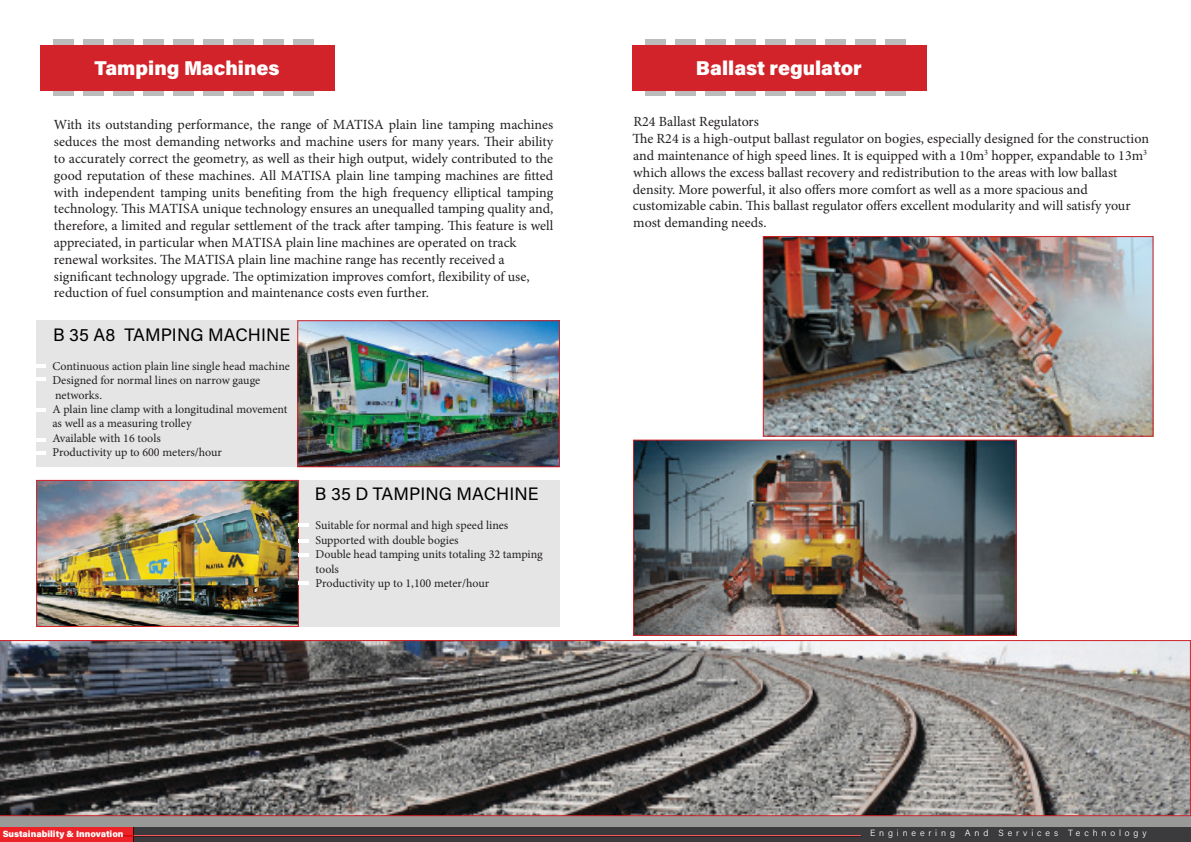
<style>
.page{position:relative;width:1191px;height:842px;background:#fff}
.page>*{position:absolute;margin:0;border:0;box-sizing:border-box;transform-origin:0 0}
.t1{font:20px "Acumin Variable Concept";color:#fff}
.t2{font:18px "Acumin Variable Concept";color:#000}
.t3{font:14px/16.8px "Minion Pro";color:#231f20}
.t4{font:12px/14.4px "Minion Pro";color:#231f20}
.t5{font:9px "Acumin Variable Concept";letter-spacing:.42em;color:#fff}
.t6{font:9px "Acumin Variable Concept";color:#fff}
</style>
<div class="page">
<div style="left:861px;top:827px;width:329px;height:15px;background:#3b3a3c"></div>
<div style="left:134px;top:836px;width:727px;height:6px;background:#3b3a3c"></div>
<div style="left:870px;top:830px;width:321px;height:7px;background:#3b3a3c"></div>
<div style="left:0;top:827px;width:134px;height:15px;background:#eb2227"></div>
<hr style="left:91px;top:835px;width:770px;height:1px;background:#eb2227">
<div style="left:134px;top:827px;width:727px;height:8px;background:#3b3a3c"></div>
<div style="left:0;top:809px;width:1191px;height:18px;background:#999998"></div>
<div style="left:36px;top:321px;width:523px;height:146px;background:#e5e5e5"></div>
<div style="left:36px;top:480px;width:523px;height:146px;background:#e5e5e5"></div>
<div style="left:53px;top:39px;width:20px;height:57px;background:#bcbcbd"></div>
<div style="left:83px;top:39px;width:20px;height:57px;background:#bcbcbd"></div>
<div style="left:113px;top:39px;width:20px;height:57px;background:#bcbcbd"></div>
<div style="left:143px;top:39px;width:20px;height:57px;background:#bcbcbd"></div>
<div style="left:173px;top:39px;width:20px;height:57px;background:#bcbcbd"></div>
<div style="left:203px;top:39px;width:20px;height:57px;background:#bcbcbd"></div>
<div style="left:233px;top:39px;width:20px;height:57px;background:#bcbcbd"></div>
<div style="left:263px;top:39px;width:20px;height:57px;background:#bcbcbd"></div>
<div style="left:293px;top:39px;width:20px;height:57px;background:#bcbcbd"></div>
<div style="left:40px;top:45px;width:294px;height:46px;background:#d2232a"></div>
<img style="left:299px;top:322px;width:259px;height:143px">
<div style="left:297px;top:320px;width:263px;height:147px;border:1px solid #d2232a"></div>
<img style="left:38px;top:482px;width:259px;height:143px">
<div style="left:36px;top:480px;width:263px;height:147px;border:1px solid #d2232a"></div>
<hr style="left:36px;top:364px;width:10px;height:4px;background:#fff">
<svg style="left:36px;top:378px;width:10px;height:3px"></svg>
<svg style="left:36px;top:408px;width:10px;height:3px"></svg>
<hr style="left:36px;top:438px;width:10px;height:4px;background:#fff">
<hr style="left:36px;top:451px;width:10px;height:4px;background:#fff">
<hr style="left:298px;top:523px;width:11px;height:4px;background:#fff">
<hr style="left:298px;top:539px;width:11px;height:4px;background:#fff">
<hr style="left:298px;top:553px;width:11px;height:4px;background:#fff">
<hr style="left:298px;top:581px;width:11px;height:4px;background:#fff">
<svg style="left:0;top:640px;width:1190px;height:176px;background:#767271"></svg>
<div style="left:645px;top:39px;width:20px;height:57px;background:#bcbcbd"></div>
<div style="left:675px;top:39px;width:20px;height:57px;background:#bcbcbd"></div>
<div style="left:705px;top:39px;width:20px;height:57px;background:#bcbcbd"></div>
<div style="left:735px;top:39px;width:20px;height:57px;background:#bcbcbd"></div>
<div style="left:765px;top:39px;width:20px;height:57px;background:#bcbcbd"></div>
<div style="left:795px;top:39px;width:20px;height:57px;background:#bcbcbd"></div>
<div style="left:825px;top:39px;width:20px;height:57px;background:#bcbcbd"></div>
<div style="left:855px;top:39px;width:20px;height:57px;background:#bcbcbd"></div>
<div style="left:885px;top:39px;width:20px;height:57px;background:#bcbcbd"></div>
<div style="left:632px;top:45px;width:294px;height:46px;background:#d2232a"></div>
<img style="left:635px;top:442px;width:379px;height:192px">
<div style="left:633px;top:440px;width:383px;height:196px;border:1px solid #d2232a"></div>
<img style="left:765px;top:238px;width:386px;height:197px">
<div style="left:763px;top:236px;width:390px;height:201px;border:1px solid #d2232a"></div>
<p class="t1" style="left:94px;top:54px;width:187px">Tamping Machines</p>
<p class="t3" style="left:54px;top:117px;width:501px;text-align:justify">With its outstanding performance, the range of MATISA plain line tamping machines seduces the most demanding networks and machine users for many years. Their ability to accurately correct the geometry, as well as their high output, widely contributed to the good reputation of these machines. All MATISA plain line tamping machines are fitted with independent tamping units benefiting from the high frequency elliptical tamping technology. This MATISA unique technology ensures an unequalled tamping quality and, therefore, a limited and regular settlement of the track after tamping. This feature is well appreciated, in particular when MATISA plain line machines are operated on track</p>
<p class="t3" style="left:54px;top:251px;width:452px">renewal worksites. The MATISA plain line machine range has recently received a</p>
<p class="t3" style="left:54px;top:268px;width:477px">significant technology upgrade. The optimization improves comfort, flexibility of use,</p>
<p class="t3" style="left:54px;top:285px;width:376px">reduction of fuel consumption and maintenance costs even further.</p>
<p class="t2" style="left:53px;top:322px;width:239px">B 35 A8 TAMPING MACHINE</p>
<p class="t4" style="left:52px;top:359px;width:239px">Continuous action plain line single head machine</p>
<p class="t4" style="left:52px;top:373px;width:209px">Designed for normal lines on narrow gauge</p>
<p class="t4" style="left:55px;top:388px;width:48px">networks.</p>
<p class="t4" style="left:52px;top:402px;width:237px">A plain line clamp with a longitudinal movement</p>
<p class="t4" style="left:52px;top:416px;width:141px">as well as a measuring trolley</p>
<p class="t4" style="left:52px;top:431px;width:110px">Available with 16 tools</p>
<p class="t4" style="left:52px;top:445px;width:171px">Productivity up to 600 meters/hour</p>
<p class="t2" style="left:315px;top:482px;width:225px">B 35 D TAMPING MACHINE</p>
<p class="t4" style="left:315px;top:518px;width:194px">Suitable for normal and high speed lines</p>
<p class="t4" style="left:315px;top:533px;width:145px">Supported with double bogies</p>
<p class="t4" style="left:315px;top:547px;width:229px">Double head tamping units totaling 32 tamping tools</p>
<p class="t4" style="left:315px;top:576px;width:175px">Productivity up to 1,100 meter/hour</p>
<p class="t1" style="left:696px;top:54px;width:167px">Ballast regulator</p>
<p class="t3" style="left:633px;top:114px;width:127px">R24 Ballast Regulators</p>
<p class="t3" style="left:632px;top:130px;width:518px">The R24 is a high-output ballast regulator on bogies, especially designed for the construction and maintenance of high speed lines. It is equipped with a 10m<sup>3</sup> hopper, expandable to 13m<sup>3 </sup>which allows the excess ballast recovery and redistribution to the areas with low ballast</p>
<p class="t3" style="left:633px;top:181px;width:456px">density. More powerful, it also offers more comfort as well as a more spacious and</p>
<p class="t3" style="left:633px;top:198px;width:499px">customizable cabin. This ballast regulator offers excellent modularity and will satisfy your most demanding needs.</p>
<p class="t6" style="left:3px;top:828px;width:122px">Sustainability &amp; Innovation</p>
<p class="t5" style="left:870px;top:827px;width:278px">Engineering And Services Technology</p>
</div>
